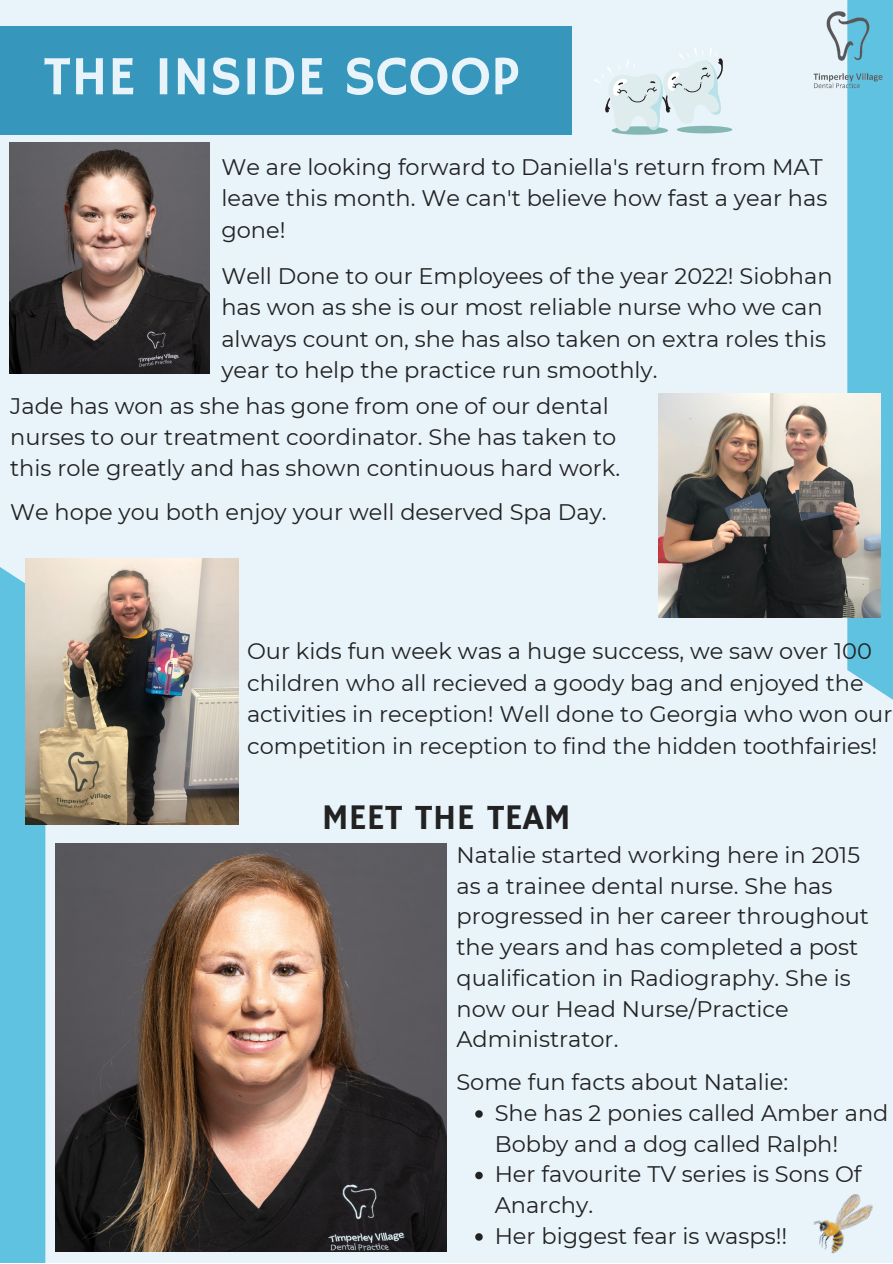
<style>
.page{position:relative;width:893px;height:1264px;background:#fff}
.page>*{position:absolute;margin:0;border:0;box-sizing:border-box;transform-origin:0 0}
.t1{font:55.5px "Hammersmith One";color:#e8f3fa}
.t2{font:36px "Hammersmith One";color:#222}
.t3{font:22.5px/30.8px "Montserrat";color:#222}
</style>
<div class="page">
<div style="left:0;top:0;width:892px;height:1262px;background:#e8f3fa"></div>
<div style="left:0;top:567px;width:45px;height:695px;background:#5fc2e1"></div>
<div style="left:847px;top:0;width:45px;height:699px;background:#5fc2e1"></div>
<div style="left:0;top:26px;width:571px;height:108px;background:#3796bc"></div>
<img style="left:813px;top:0;width:70px;height:99px">
<div style="left:676px;top:126px;width:56px;height:7px;background:#84b7b4;border-radius:50%"></div>
<svg style="left:594px;top:48px;width:129px;height:87px"></svg>
<img style="left:55px;top:843px;width:391px;height:408px">
<svg style="left:475px;top:1110px;width:7px;height:7px"></svg>
<svg style="left:475px;top:1171px;width:7px;height:8px"></svg>
<svg style="left:475px;top:1233px;width:7px;height:7px"></svg>
<img style="left:813px;top:1194px;width:60px;height:60px">
<img style="left:658px;top:394px;width:222px;height:223px">
<img style="left:10px;top:143px;width:200px;height:230px">
<img style="left:26px;top:559px;width:212px;height:265px">
<h1 class="t1" style="left:43px;top:44px;width:477px">THE INSIDE SCOOP</h1>
<p class="t3" style="left:221px;top:151px;width:607px;line-height:31.5px">We are looking forward to Daniella's return from MAT leave this month. We can't believe how fast a year has gone!</p>
<p class="t3" style="left:221px;top:260px;width:612px;line-height:31.5px">Well Done to our Employees of the year 2022! Siobhan has won as she is our most reliable nurse who we can always count on, she has also taken on extra roles this year to help the practice run smoothly.</p>
<p class="t3" style="left:10px;top:391px;width:611px">Jade has won as she has gone from one of our dental nurses to our treatment coordinator. She has taken to this role greatly and has shown continuous hard work.</p>
<p class="t3" style="left:10px;top:497px;width:598px">We hope you both enjoy your well deserved Spa Day.</p>
<p class="t3" style="left:247px;top:635px;width:646px;line-height:31.5px">Our kids fun week was a huge success, we saw over 100 children who all recieved a goody bag and enjoyed the activities in reception! Well done to Georgia who won our competition in reception to find the hidden toothfairies!</p>
<h2 class="t2" style="left:322px;top:796px;width:250px">MEET THE TEAM</h2>
<p class="t3" style="left:456px;top:839px;width:414px">Natalie started working here in 2015 as a trainee dental nurse. She has progressed in her career throughout the years and has completed a post qualification in Radiography. She is now our Head Nurse/Practice<br>Administrator.</p>
<p class="t3" style="left:456px;top:1066px;width:333px">Some fun facts about Natalie:</p>
<p class="t3" style="left:494px;top:1097px;width:395px">She has 2 ponies called Amber and<br>Bobby and a dog called Ralph!<br>Her favourite TV series is Sons Of<br>Anarchy.<br>Her biggest fear is wasps!!</p>
</div>
